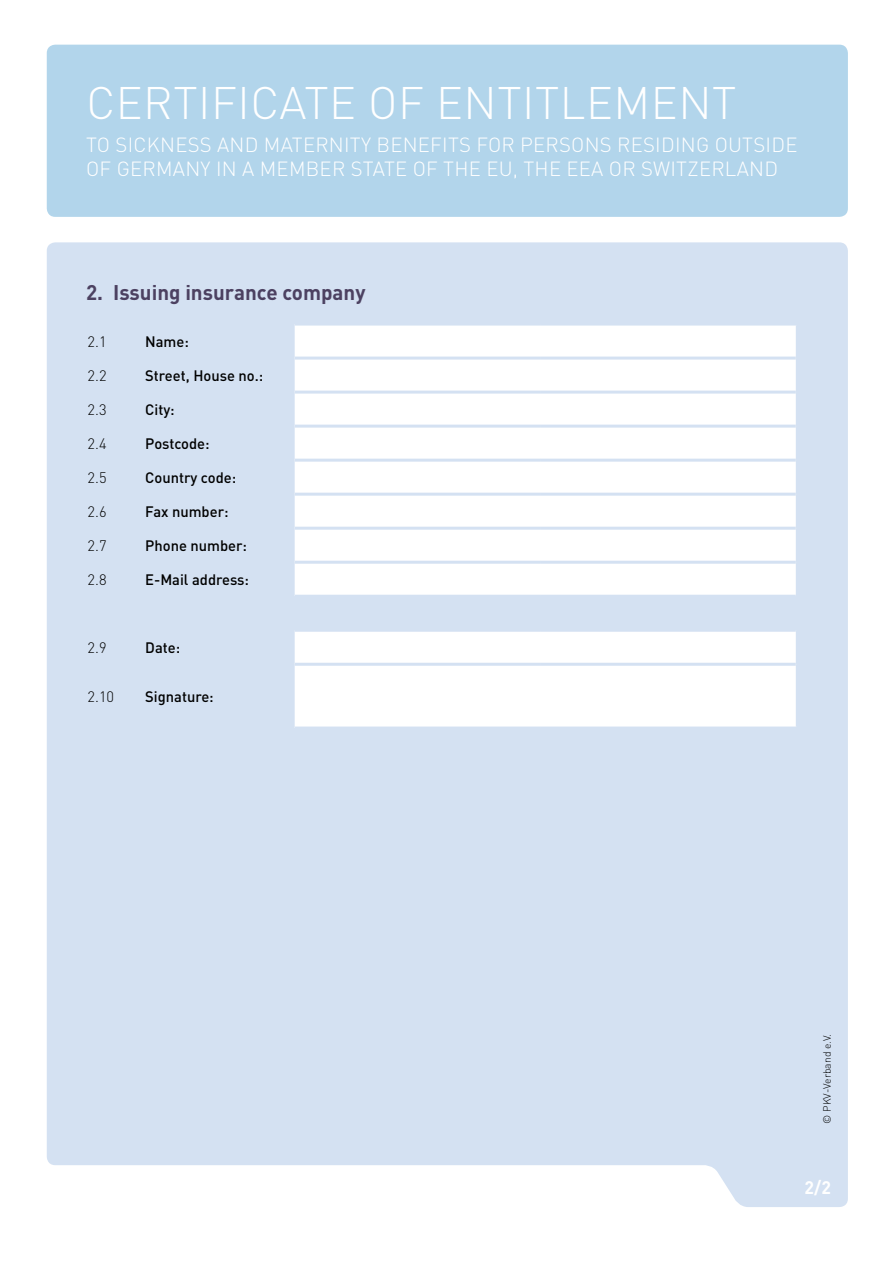
<style>
.page{position:relative;width:893px;height:1263px;background:#fff}
.page>*{position:absolute;margin:0;border:0;box-sizing:border-box;transform-origin:0 0}
.t1{font:300 45px "DINOT";letter-spacing:.01em;color:#fff}
.t2{font:700 21px "DINOT";color:#4c4161}
.t3{font:300 20.25px/24.3px "DINOT";letter-spacing:.01em;color:#fff}
.t4{font:700 18px "DINOT";color:#fff}
.t5{font:500 15px "DINOT";color:#000}
.t6{font:300 15px "DINOT";color:#000}
.t7{font:300 10.5px "DINOT";color:#000}
</style>
<div class="page">
<div style="left:47px;top:242px;width:801px;height:965px;background:#d4e1f2"></div>
<svg style="left:295px;top:326px;width:501px;height:400px"></svg>
<hr style="left:86px;top:323px;width:53px;height:2px;background:#d4e1f2">
<hr style="left:86px;top:325px;width:2px;height:32px;background:#d4e1f2">
<hr style="left:139px;top:323px;width:156px;height:2px;background:#d4e1f2">
<hr style="left:138px;top:325px;width:2px;height:32px;background:#d4e1f2">
<hr style="left:293px;top:325px;width:2px;height:32px;background:#d4e1f2">
<hr style="left:796px;top:326px;width:1px;height:32px;background:#d4e1f2">
<hr style="left:86px;top:357px;width:53px;height:2px;background:#d4e1f2">
<hr style="left:86px;top:359px;width:2px;height:32px;background:#d4e1f2">
<hr style="left:139px;top:357px;width:156px;height:2px;background:#d4e1f2">
<hr style="left:138px;top:359px;width:2px;height:32px;background:#d4e1f2">
<hr style="left:293px;top:359px;width:2px;height:32px;background:#d4e1f2">
<hr style="left:796px;top:358px;width:1px;height:34px;background:#d4e1f2">
<hr style="left:86px;top:391px;width:53px;height:2px;background:#d4e1f2">
<hr style="left:86px;top:393px;width:2px;height:32px;background:#d4e1f2">
<hr style="left:139px;top:391px;width:156px;height:2px;background:#d4e1f2">
<hr style="left:138px;top:393px;width:2px;height:32px;background:#d4e1f2">
<hr style="left:293px;top:393px;width:2px;height:32px;background:#d4e1f2">
<hr style="left:796px;top:392px;width:1px;height:34px;background:#d4e1f2">
<hr style="left:86px;top:425px;width:53px;height:2px;background:#d4e1f2">
<hr style="left:86px;top:427px;width:2px;height:32px;background:#d4e1f2">
<hr style="left:139px;top:425px;width:156px;height:2px;background:#d4e1f2">
<hr style="left:138px;top:427px;width:2px;height:32px;background:#d4e1f2">
<hr style="left:293px;top:427px;width:2px;height:32px;background:#d4e1f2">
<hr style="left:796px;top:426px;width:1px;height:34px;background:#d4e1f2">
<hr style="left:86px;top:459px;width:53px;height:2px;background:#d4e1f2">
<hr style="left:86px;top:461px;width:2px;height:32px;background:#d4e1f2">
<hr style="left:139px;top:459px;width:156px;height:2px;background:#d4e1f2">
<hr style="left:138px;top:461px;width:2px;height:32px;background:#d4e1f2">
<hr style="left:293px;top:461px;width:2px;height:32px;background:#d4e1f2">
<hr style="left:796px;top:460px;width:1px;height:34px;background:#d4e1f2">
<hr style="left:86px;top:493px;width:53px;height:2px;background:#d4e1f2">
<hr style="left:86px;top:495px;width:2px;height:32px;background:#d4e1f2">
<hr style="left:139px;top:493px;width:156px;height:2px;background:#d4e1f2">
<hr style="left:138px;top:495px;width:2px;height:32px;background:#d4e1f2">
<hr style="left:293px;top:495px;width:2px;height:32px;background:#d4e1f2">
<hr style="left:796px;top:494px;width:1px;height:34px;background:#d4e1f2">
<hr style="left:86px;top:527px;width:53px;height:2px;background:#d4e1f2">
<hr style="left:86px;top:529px;width:2px;height:32px;background:#d4e1f2">
<hr style="left:139px;top:527px;width:156px;height:2px;background:#d4e1f2">
<hr style="left:138px;top:529px;width:2px;height:32px;background:#d4e1f2">
<hr style="left:293px;top:529px;width:2px;height:32px;background:#d4e1f2">
<hr style="left:796px;top:528px;width:1px;height:34px;background:#d4e1f2">
<hr style="left:86px;top:561px;width:53px;height:2px;background:#d4e1f2">
<hr style="left:86px;top:563px;width:2px;height:32px;background:#d4e1f2">
<hr style="left:139px;top:561px;width:156px;height:2px;background:#d4e1f2">
<hr style="left:138px;top:563px;width:2px;height:32px;background:#d4e1f2">
<hr style="left:293px;top:563px;width:2px;height:32px;background:#d4e1f2">
<hr style="left:796px;top:562px;width:1px;height:34px;background:#d4e1f2">
<hr style="left:86px;top:595px;width:53px;height:2px;background:#d4e1f2">
<hr style="left:86px;top:597px;width:2px;height:32px;background:#d4e1f2">
<hr style="left:139px;top:595px;width:156px;height:2px;background:#d4e1f2">
<hr style="left:138px;top:597px;width:2px;height:32px;background:#d4e1f2">
<hr style="left:293px;top:597px;width:2px;height:32px;background:#d4e1f2">
<hr style="left:796px;top:596px;width:1px;height:34px;background:#d4e1f2">
<hr style="left:86px;top:629px;width:53px;height:2px;background:#d4e1f2">
<hr style="left:86px;top:631px;width:2px;height:32px;background:#d4e1f2">
<hr style="left:139px;top:629px;width:156px;height:2px;background:#d4e1f2">
<hr style="left:138px;top:631px;width:2px;height:32px;background:#d4e1f2">
<hr style="left:293px;top:631px;width:2px;height:32px;background:#d4e1f2">
<hr style="left:796px;top:630px;width:1px;height:34px;background:#d4e1f2">
<hr style="left:86px;top:663px;width:53px;height:2px;background:#d4e1f2">
<hr style="left:86px;top:665px;width:2px;height:62px;background:#d4e1f2">
<hr style="left:139px;top:663px;width:156px;height:2px;background:#d4e1f2">
<hr style="left:138px;top:665px;width:2px;height:62px;background:#d4e1f2">
<hr style="left:293px;top:665px;width:2px;height:62px;background:#d4e1f2">
<hr style="left:796px;top:664px;width:1px;height:62px;background:#d4e1f2">
<hr style="left:86px;top:727px;width:53px;height:2px;background:#d4e1f2">
<hr style="left:139px;top:727px;width:156px;height:2px;background:#d4e1f2">
<hr style="left:295px;top:323px;width:245px;height:3px;background:#d4e1f2">
<hr style="left:540px;top:323px;width:257px;height:3px;background:#d4e1f2">
<hr style="left:295px;top:357px;width:245px;height:3px;background:#d4e1f2">
<hr style="left:540px;top:357px;width:256px;height:3px;background:#d4e1f2">
<hr style="left:295px;top:391px;width:245px;height:3px;background:#d4e1f2">
<hr style="left:540px;top:391px;width:256px;height:3px;background:#d4e1f2">
<hr style="left:295px;top:425px;width:245px;height:3px;background:#d4e1f2">
<hr style="left:540px;top:425px;width:256px;height:3px;background:#d4e1f2">
<hr style="left:295px;top:459px;width:245px;height:3px;background:#d4e1f2">
<hr style="left:540px;top:459px;width:256px;height:3px;background:#d4e1f2">
<hr style="left:295px;top:493px;width:245px;height:3px;background:#d4e1f2">
<hr style="left:540px;top:493px;width:256px;height:3px;background:#d4e1f2">
<hr style="left:295px;top:527px;width:245px;height:3px;background:#d4e1f2">
<hr style="left:540px;top:527px;width:256px;height:3px;background:#d4e1f2">
<hr style="left:295px;top:561px;width:245px;height:3px;background:#d4e1f2">
<hr style="left:540px;top:561px;width:256px;height:3px;background:#d4e1f2">
<hr style="left:295px;top:595px;width:245px;height:3px;background:#d4e1f2">
<hr style="left:540px;top:595px;width:256px;height:3px;background:#d4e1f2">
<hr style="left:295px;top:629px;width:245px;height:3px;background:#d4e1f2">
<hr style="left:540px;top:629px;width:256px;height:3px;background:#d4e1f2">
<hr style="left:295px;top:663px;width:245px;height:3px;background:#d4e1f2">
<hr style="left:540px;top:663px;width:256px;height:3px;background:#d4e1f2">
<hr style="left:295px;top:726px;width:245px;height:3px;background:#d4e1f2">
<hr style="left:540px;top:726px;width:257px;height:3px;background:#d4e1f2">
<div style="left:46px;top:44px;width:802px;height:173px;background:#b2d5eb"></div>
<h1 class="t1" style="left:86px;top:72px;width:652px">CERTIFICATE OF ENTITLEMENT</h1>
<p class="t3" style="left:86px;top:131px;width:713px">TO SICKNESS AND MATERNITY BENEFITS FOR PERSONS RESIDING OUTSIDE<br>OF GERMANY IN A MEMBER STATE OF THE EU, THE EEA OR SWITZERLAND</p>
<p class="t2" style="left:86px;top:278px;width:281px">2. Issuing insurance company</p>
<p class="t6" style="left:88px;top:331px;width:20px">2.1</p>
<p class="t5" style="left:145px;top:331px;width:45px">Name:</p>
<p class="t6" style="left:88px;top:365px;width:20px">2.2</p>
<p class="t5" style="left:145px;top:365px;width:120px">Street, House no.:</p>
<p class="t6" style="left:88px;top:399px;width:20px">2.3</p>
<p class="t5" style="left:145px;top:399px;width:31px">City:</p>
<p class="t6" style="left:88px;top:433px;width:20px">2.4</p>
<p class="t5" style="left:145px;top:433px;width:66px">Postcode:</p>
<p class="t6" style="left:88px;top:467px;width:20px">2.5</p>
<p class="t5" style="left:145px;top:467px;width:92px">Country code:</p>
<p class="t6" style="left:88px;top:501px;width:20px">2.6</p>
<p class="t5" style="left:145px;top:501px;width:85px">Fax number:</p>
<p class="t6" style="left:88px;top:535px;width:20px">2.7</p>
<p class="t5" style="left:145px;top:535px;width:103px">Phone number:</p>
<p class="t6" style="left:88px;top:569px;width:20px">2.8</p>
<p class="t5" style="left:145px;top:569px;width:105px">E-Mail address:</p>
<p class="t6" style="left:88px;top:637px;width:20px">2.9</p>
<p class="t5" style="left:145px;top:637px;width:36px">Date:</p>
<p class="t6" style="left:88px;top:686px;width:28px">2.10</p>
<p class="t5" style="left:145px;top:686px;width:70px">Signature:</p>
<p class="t7" style="left:820px;top:1124px;width:91px;rotate:-90deg">© PKV-Verband e.V.</p>
<p class="t4" style="left:805px;top:1175px;width:28px">2/2</p>
</div>
